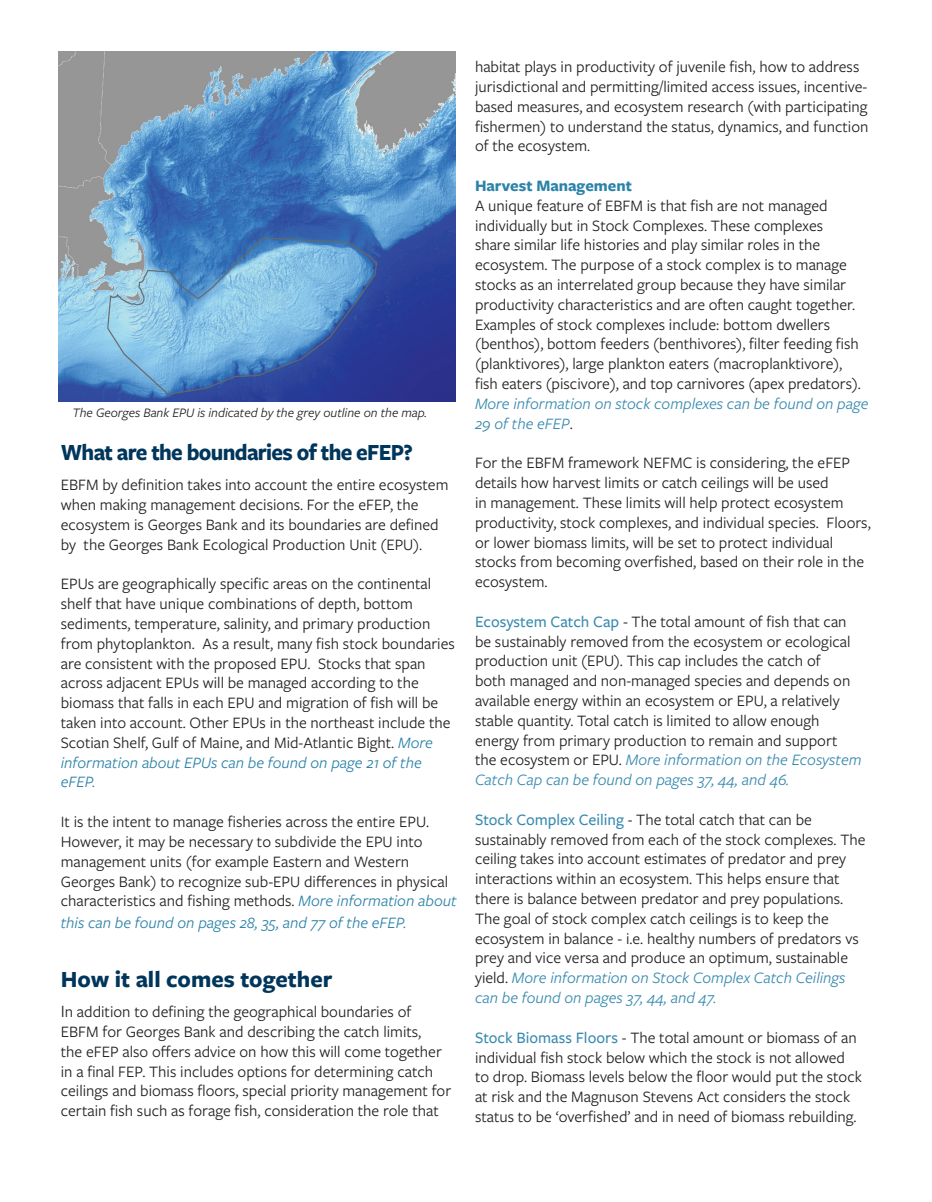
<style>
.page{position:relative;width:932px;height:1202px;background:#fff}
.page>*{position:absolute;margin:0;border:0;box-sizing:border-box;transform-origin:0 0}
.t1{font:700 24px "Freight Sans Pro";letter-spacing:-.03em;color:#00365b;scale:.94 1}
.t2{font:700 24px "Freight Sans Pro";color:#00365b}
.t3{font:16.5px/19.8px "Freight Sans Pro";color:#231f20}
.t4{font:italic 16.5px "Freight Sans Pro";color:#2c83aa}
.t5{font:700 16.5px "Freight Sans Pro";color:#2c83aa}
.t6{font:italic 13.5px "Freight Sans Pro";color:#231f20}
.s1{font-style:italic;color:#2c83aa}
.s2{font-size:18px}
.s3{font-style:italic;color:#388aaf}
.s4{font-weight:500;color:#388aaf}
</style>
<div class="page">
<img style="left:59px;top:52px;width:397px;height:350px">
<p class="t6" style="left:72px;top:403px;width:356px">The Georges Bank EPU is indicated by the grey outline on the map.</p>
<p class="t1" style="left:61px;top:436px;width:376px">What are the boundaries of the eFEP?</p>
<p class="t3" style="left:61px;top:474px;width:389px">EBFM by definition takes into account the entire ecosystem when making management decisions. For the eFEP, the ecosystem is Georges Bank and its boundaries are defined by the Georges Bank Ecological Production Unit (EPU).</p>
<p class="t3" style="left:61px;top:573px;width:395px">EPUs are geographically specific areas on the continental shelf that have unique combinations of depth, bottom sediments, temperature, salinity, and primary production from phytoplankton. As a result, many fish stock boundaries are consistent with the proposed EPU. Stocks that span across adjacent EPUs will be managed according to the biomass that falls in each EPU and migration of fish will be taken into account. Other EPUs in the northeast include the Scotian Shelf, Gulf of Maine, and Mid-Atlantic Bight. <span class="s1">More information about EPUs can be found on page 21 of the eFEP.</span></p>
<p class="t3" style="left:61px;top:811px;width:397px">It is the intent to manage fisheries across the entire EPU.<br>However, it may be necessary to subdivide the EPU into management units (for example Eastern and Western Georges Bank) to recognize sub-EPU differences in physical characteristics and fishing methods. <span class="s1">More information about</span></p>
<p class="t4" style="left:61px;top:911px;width:347px">this can be found on pages 28, 35, and 77 of the eFEP.</p>
<p class="t2" style="left:61px;top:962px;width:273px">How it all comes together</p>
<p class="t3" style="left:61px;top:1001px;width:392px"><span class="s2">I</span>n addition to defining the geographical boundaries of EBFM for Georges Bank and describing the catch limits,<br>the eFEP also offers advice on how this will come together in a final FEP. This includes options for determining catch ceilings and biomass floors, special priority management for certain fish such as forage fish, consideration the role that</p>
<p class="t3" style="left:475px;top:56px;width:395px">habitat plays in productivity of juvenile fish, how to address jurisdictional and permitting/limited access issues, incentive&shy;based measures, and ecosystem research (with participating fishermen) to understand the status, dynamics, and function of the ecosystem.</p>
<p class="t5" style="left:475px;top:174px;width:158px">Harvest Management</p>
<p class="t3" style="left:475px;top:195px;width:395px">A unique feature of EBFM is that fish are not managed individually but in Stock Complexes. These complexes<br>share similar life histories and play similar roles in the ecosystem. The purpose of a stock complex is to manage stocks as an interrelated group because they have similar productivity characteristics and are often caught together.<br>Examples of stock complexes include: bottom dwellers (benthos), bottom feeders (benthivores), filter feeding fish (planktivores), large plankton eaters (macroplanktivore), fish eaters (piscivore), and top carnivores (apex predators).<br><span class="s3">More information on stock complexes can be found on page 29 of the eFEP</span>.</p>
<p class="t3" style="left:475px;top:452px;width:397px">For the EBFM framework NEFMC is considering, the eFEP details how harvest limits or catch ceilings will be used<br>in management. These limits will help protect ecosystem productivity, stock complexes, and individual species. Floors, or lower biomass limits, will be set to protect individual stocks from becoming overfished, based on their role in the ecosystem.</p>
<p class="t3" style="left:475px;top:611px;width:388px"><span class="s4">Ecosystem Catch Cap</span> - The total amount of fish that can be sustainably removed from the ecosystem or ecological production unit (EPU). This cap includes the catch of<br>both managed and non-managed species and depends on available energy within an ecosystem or EPU, a relatively stable quantity. Total catch is limited to allow enough energy from primary production to remain and support the ecosystem or EPU. <span class="s3">More information on the Ecosystem Catch Cap can be found on pages 37, 44, and 46.</span></p>
<p class="t3" style="left:475px;top:809px;width:392px"><span class="s4">Stock Complex Ceiling</span> - The total catch that can be sustainably removed from each of the stock complexes. The ceiling takes into account estimates of predator and prey interactions within an ecosystem. This helps ensure that there is balance between predator and prey populations.<br>The goal of stock complex catch ceilings is to keep the ecosystem in balance - i.e. healthy numbers of predators vs prey and vice versa and produce an optimum, sustainable yield. <span class="s3">More information on Stock Complex Catch Ceilings can be found on pages 37, 44, and 47.</span></p>
<p class="t3" style="left:475px;top:1026px;width:388px"><span class="s4">Stock Biomass Floors</span> - The total amount or biomass of an individual fish stock below which the stock is not allowed to drop. Biomass levels below the floor would put the stock at risk and the Magnuson Stevens Act considers the stock status to be ‘overfished’ and in need of biomass rebuilding.</p>
</div>
